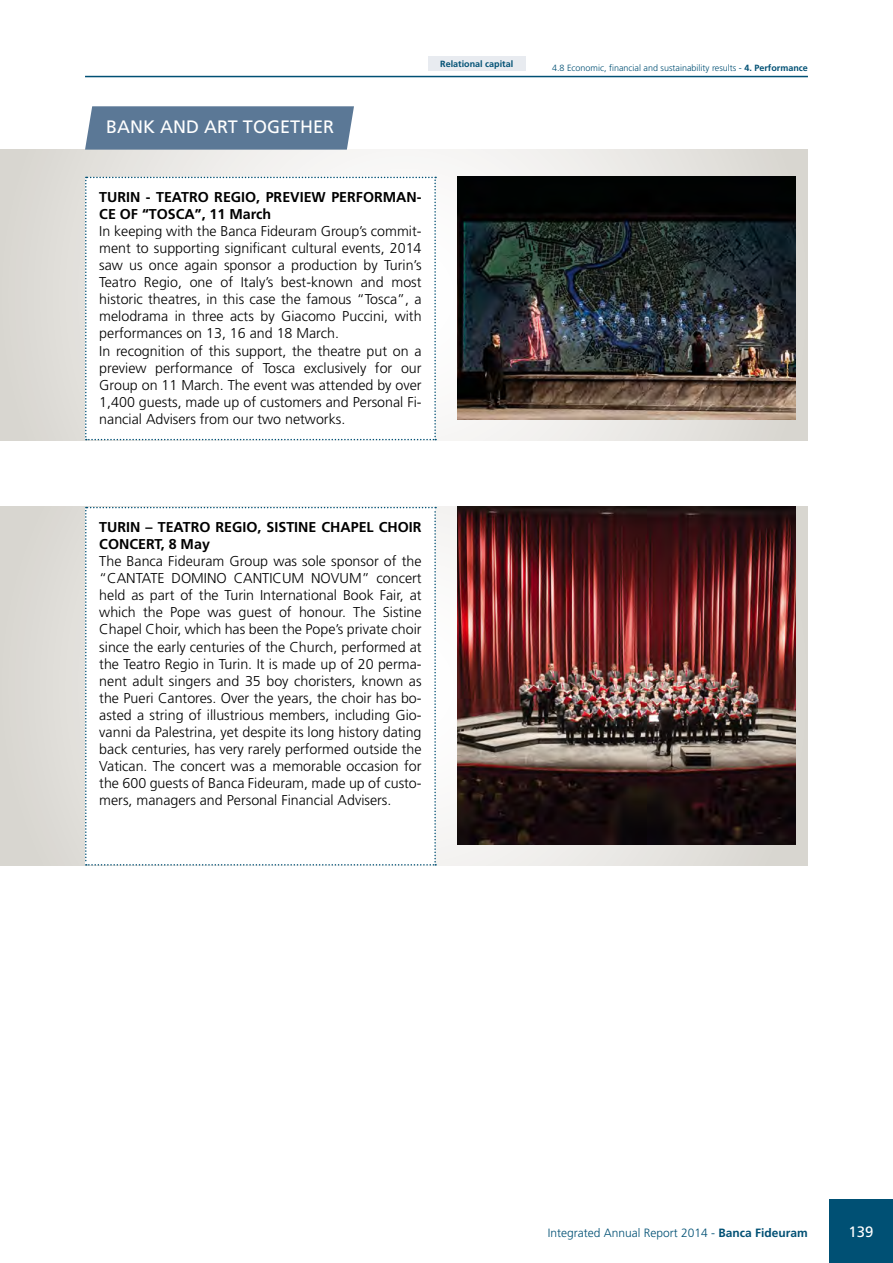
<style>
.page{position:relative;width:893px;height:1263px;background:#fff}
.page>*{position:absolute;margin:0;border:0;box-sizing:border-box;transform-origin:0 0}
.t1{font:18px "Frutiger LT Std";color:#fff}
.t2{font:15px "Frutiger LT Std";color:#fff}
.t3{font:300 14.25px/17.1px "Frutiger LT Std";color:#000}
.t4{font:700 14.25px/17.1px "Frutiger LT Std";color:#000}
.t5{font:300 12px "Frutiger LT Std";color:#005074}
.t6{font:300 9px "Frutiger LT Std";color:#005074}
.t7{font:700 9px "Frutiger LT Std";color:#005074}
.s1{font-weight:700}
</style>
<div class="page">
<div style="left:829px;top:1199px;width:64px;height:64px;background:#005074"></div>
<hr style="left:85px;top:76px;width:723px;height:1px;background:#005074">
<svg style="left:0;top:150px;width:808px;height:290px"></svg>
<img style="left:457px;top:177px;width:338px;height:242px">
<svg style="left:85px;top:177px;width:351px;height:263px"></svg>
<svg style="left:0;top:507px;width:808px;height:358px"></svg>
<img style="left:457px;top:507px;width:338px;height:337px">
<svg style="left:85px;top:507px;width:351px;height:358px"></svg>
<svg style="left:85px;top:106px;width:269px;height:44px;background:#617d9a"></svg>
<div style="left:428px;top:57px;width:98px;height:14px;background:#e8ebf0"></div>
<p class="t1" style="left:106px;top:117px;width:229px">BANK AND ART TOGETHER</p>
<p class="t7" style="left:440px;top:59px;width:75px">Relational capital</p>
<p class="t6" style="left:552px;top:62px;width:257px">4.8 Economic, financial and sustainability results - <span class="s1">4. Performance</span></p>
<p class="t4" style="left:99px;top:188px;width:324px">TURIN - TEATRO REGIO, PREVIEW PERFORMAN-<br>CE OF “TOSCA”, 11 March</p>
<p class="t3" style="left:99px;top:223px;width:324px">In keeping with the Banca Fideuram Group’s commit&shy;ment to supporting significant cultural events, 2014 saw us once again sponsor a production by Turin’s Teatro Regio, one of Italy’s best-known and most historic theatres, in this case the famous “Tosca”, a melodrama in three acts by Giacomo Puccini, with performances on 13, 16 and 18 March.<br>In recognition of this support, the theatre put on a preview performance of Tosca exclusively for our Group on 11 March. The event was attended by over 1,400 guests, made up of customers and Personal Fi&shy;nancial Advisers from our two networks.</p>
<p class="t4" style="left:99px;top:518px;width:324px">TURIN – TEATRO REGIO, SISTINE CHAPEL CHOIR<br>CONCERT, 8 May</p>
<p class="t3" style="left:99px;top:553px;width:324px;text-align:justify">The Banca Fideuram Group was sole sponsor of the “CANTATE DOMINO CANTICUM NOVUM” concert held as part of the Turin International Book Fair, at which the Pope was guest of honour. The Sistine Chapel Choir, which has been the Pope’s private choir since the early centuries of the Church, performed at the Teatro Regio in Turin. It is made up of 20 perma&shy;nent adult singers and 35 boy choristers, known as the Pueri Cantores. Over the years, the choir has bo&shy;asted a string of illustrious members, including Gio&shy;vanni da Palestrina, yet despite its long history dating back centuries, has very rarely performed outside the Vatican. The concert was a memorable occasion for the 600 guests of Banca Fideuram, made up of custo&shy;mers, managers and Personal Financial Advisers.</p>
<p class="t5" style="left:548px;top:1226px;width:262px">Integrated Annual Report 2014 - <span class="s1">Banca Fideuram</span></p>
<p class="t2" style="left:849px;top:1223px;width:27px">139</p>
</div>
